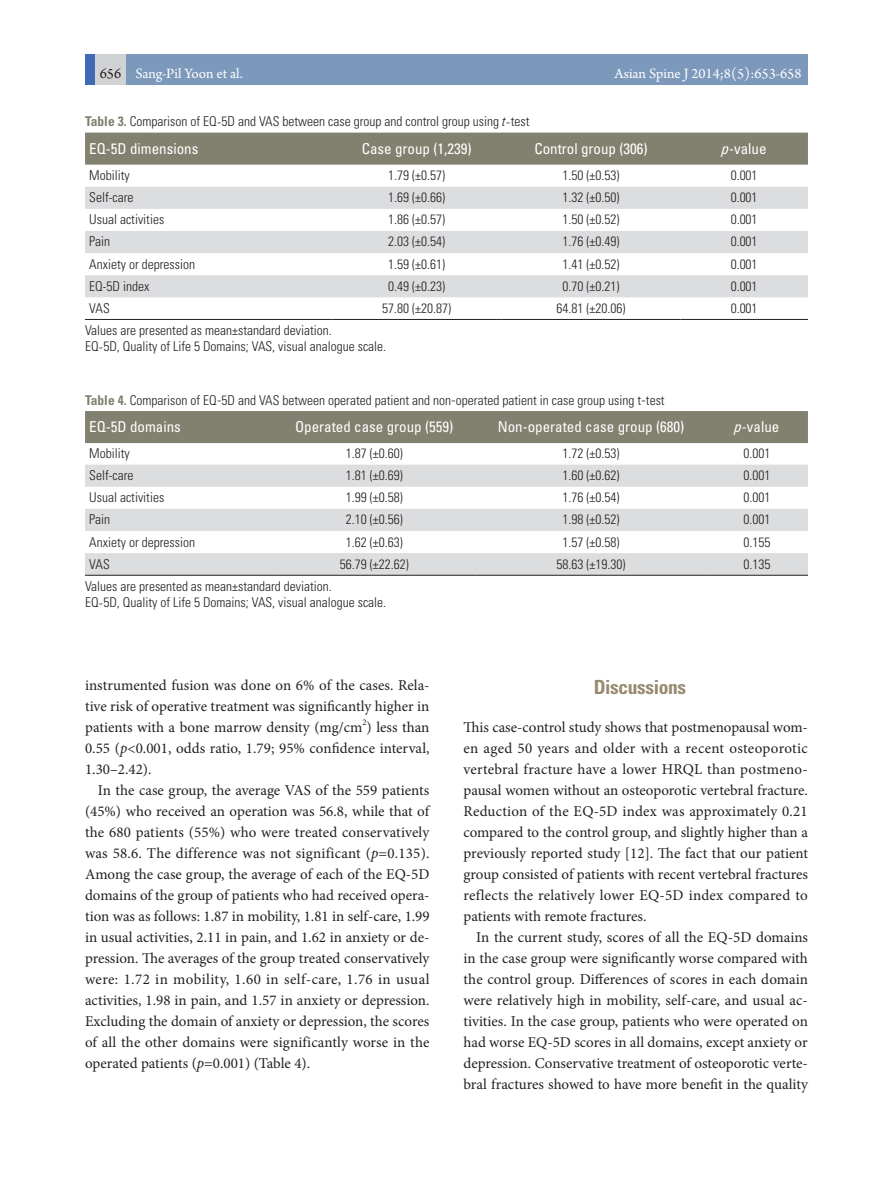
<style>
.page{position:relative;width:893px;height:1191px;background:#fff}
.page>*{position:absolute;margin:0;border:0;box-sizing:border-box;transform-origin:0 0}
.본문_대제목{font:700 condensed 19.5px "Univers LT Std";letter-spacing:-.02em;color:#988a6f}
.본문_내용{font:15px/21px "Minion Pro";color:#231f20;text-align:justify}
.본문_내용_첫문단{font:15px/21px "Minion Pro";letter-spacing:.005em;color:#231f20;text-align:justify}
.표_머리행{font:condensed 15px "Univers LT Std";color:#fff}
.t1{font:15px "Arno Pro";color:#fff}
.표_본문{font:300 condensed 13.5px "Univers LT Std";color:#231f20}
.표_그림설명{font:300 condensed 13.5px "Univers LT Std";color:#231f20}
.표_왼쪽행{font:300 condensed 13.5px "Univers LT Std";color:#231f20}
.본문_내용-2{font:8.7px "Minion Pro";color:#231f20}
.s1{color:#231f20}
.s2{font-weight:700;color:#82806e}
.s3{font-family:"Minion Pro";font-weight:400;font-stretch:normal}
.s4{font-style:italic}
</style>
<div class="page">
<div style="left:85px;top:54px;width:58px;height:30px;background:#d1d2d4"></div>
<div style="left:126px;top:54px;width:682px;height:30px;background:#7c98bb"></div>
<div style="left:85px;top:54px;width:10px;height:30px;background:#406ab4"></div>
<div style="left:85px;top:133px;width:723px;height:32px;background:#82806e"></div>
<svg style="left:85px;top:187px;width:723px;height:110px;fill:#dcdddf"></svg>
<hr style="left:85px;top:319px;width:247px;height:1px;background:#231f20">
<hr style="left:332px;top:319px;width:170px;height:1px;background:#231f20">
<hr style="left:502px;top:319px;width:178px;height:1px;background:#231f20">
<hr style="left:680px;top:319px;width:128px;height:1px;background:#231f20">
<div style="left:85px;top:411px;width:723px;height:32px;background:#82806e"></div>
<svg style="left:85px;top:464px;width:723px;height:111px;fill:#dcdddf"></svg>
<hr style="left:85px;top:575px;width:187px;height:1px;background:#231f20">
<hr style="left:272px;top:575px;width:204px;height:1px;background:#231f20">
<hr style="left:476px;top:575px;width:230px;height:1px;background:#231f20">
<hr style="left:706px;top:575px;width:102px;height:1px;background:#231f20">
<p class="t1" style="left:100px;top:65px;width:144px"><span class="s1">656</span> Sang-Pil Yoon et al.</p>
<p class="t1" style="left:614px;top:65px;width:189px">Asian Spine J 2014;8(5):653-658</p>
<p class="표_그림설명" style="left:85px;top:113px;width:446px"><span class="s2">Table 3.</span> Comparison of EQ<span class="s3">-</span>5D and VAS between case group and control group using <span class="s4">t</span><span class="s3">-</span>test</p>
<p class="표_머리행" style="left:89px;top:139px;width:111px">EQ-5D dimensions</p>
<p class="표_머리행" style="left:362px;top:139px;width:111px">Case group (1,239)</p>
<p class="표_머리행" style="left:534px;top:139px;width:115px">Control group (306)</p>
<p class="표_머리행" style="left:720px;top:139px;width:48px"><span class="s4">p</span>-value</p>
<p class="표_왼쪽행" style="left:89px;top:167px;width:42px">Mobility</p>
<p class="표_본문" style="left:388px;top:167px;width:58px">1.79 (±0.57)</p>
<p class="표_본문" style="left:563px;top:167px;width:58px">1.50 (±0.53)</p>
<p class="표_본문" style="left:731px;top:167px;width:28px">0.001</p>
<p class="표_왼쪽행" style="left:89px;top:189px;width:46px">Self-care</p>
<p class="표_본문" style="left:388px;top:189px;width:58px">1.69 (±0.66)</p>
<p class="표_본문" style="left:563px;top:189px;width:58px">1.32 (±0.50)</p>
<p class="표_본문" style="left:731px;top:189px;width:28px">0.001</p>
<p class="표_왼쪽행" style="left:89px;top:211px;width:76px">Usual activities</p>
<p class="표_본문" style="left:388px;top:211px;width:58px">1.86 (±0.57)</p>
<p class="표_본문" style="left:563px;top:211px;width:58px">1.50 (±0.52)</p>
<p class="표_본문" style="left:731px;top:211px;width:28px">0.001</p>
<p class="표_왼쪽행" style="left:89px;top:234px;width:22px">Pain</p>
<p class="표_본문" style="left:388px;top:234px;width:58px">2.03 (±0.54)</p>
<p class="표_본문" style="left:563px;top:234px;width:58px">1.76 (±0.49)</p>
<p class="표_본문" style="left:731px;top:234px;width:28px">0.001</p>
<p class="표_왼쪽행" style="left:89px;top:256px;width:107px">Anxiety or depression</p>
<p class="표_본문" style="left:388px;top:256px;width:58px">1.59 (±0.61)</p>
<p class="표_본문" style="left:563px;top:256px;width:58px">1.41 (±0.52)</p>
<p class="표_본문" style="left:731px;top:256px;width:28px">0.001</p>
<p class="표_왼쪽행" style="left:89px;top:278px;width:61px">EQ-5D index</p>
<p class="표_본문" style="left:388px;top:278px;width:58px">0.49 (±0.23)</p>
<p class="표_본문" style="left:563px;top:278px;width:58px">0.70 (±0.21)</p>
<p class="표_본문" style="left:731px;top:278px;width:28px">0.001</p>
<p class="표_왼쪽행" style="left:89px;top:300px;width:22px">VAS</p>
<p class="표_본문" style="left:382px;top:300px;width:70px">57.80 (±20.87)</p>
<p class="표_본문" style="left:557px;top:300px;width:70px">64.81 (±20.06)</p>
<p class="표_본문" style="left:731px;top:300px;width:28px">0.001</p>
<p class="표_그림설명" style="left:85px;top:322px;width:248px">Values are presented as mean±standard deviation.</p>
<p class="표_그림설명" style="left:85px;top:338px;width:303px">EQ<span class="s3">-</span>5D, Quality of Life 5 Domains; VAS, visual analogue scale.</p>
<p class="표_그림설명" style="left:85px;top:391px;width:581px"><span class="s2">Table 4.</span> Comparison of EQ<span class="s3">-</span>5D and VAS between operated patient and non<span class="s3">-</span>operated patient in case group using t<span class="s3">-</span>test</p>
<p class="표_머리행" style="left:89px;top:417px;width:93px">EQ-5D domains</p>
<p class="표_머리행" style="left:295px;top:417px;width:160px">Operated case group (559)</p>
<p class="표_머리행" style="left:498px;top:417px;width:188px">Non-operated case group (680)</p>
<p class="표_머리행" style="left:733px;top:417px;width:48px"><span class="s4">p</span>-value</p>
<p class="표_왼쪽행" style="left:89px;top:445px;width:42px">Mobility</p>
<p class="표_본문" style="left:346px;top:445px;width:58px">1.87 (±0.60)</p>
<p class="표_본문" style="left:563px;top:445px;width:58px">1.72 (±0.53)</p>
<p class="표_본문" style="left:743px;top:445px;width:28px">0.001</p>
<p class="표_왼쪽행" style="left:89px;top:467px;width:46px">Self-care</p>
<p class="표_본문" style="left:346px;top:467px;width:58px">1.81 (±0.69)</p>
<p class="표_본문" style="left:563px;top:467px;width:58px">1.60 (±0.62)</p>
<p class="표_본문" style="left:743px;top:467px;width:28px">0.001</p>
<p class="표_왼쪽행" style="left:89px;top:489px;width:76px">Usual activities</p>
<p class="표_본문" style="left:346px;top:489px;width:58px">1.99 (±0.58)</p>
<p class="표_본문" style="left:563px;top:489px;width:58px">1.76 (±0.54)</p>
<p class="표_본문" style="left:743px;top:489px;width:28px">0.001</p>
<p class="표_왼쪽행" style="left:89px;top:511px;width:22px">Pain</p>
<p class="표_본문" style="left:346px;top:511px;width:58px">2.10 (±0.56)</p>
<p class="표_본문" style="left:563px;top:511px;width:58px">1.98 (±0.52)</p>
<p class="표_본문" style="left:743px;top:511px;width:28px">0.001</p>
<p class="표_왼쪽행" style="left:89px;top:533px;width:107px">Anxiety or depression</p>
<p class="표_본문" style="left:346px;top:533px;width:58px">1.62 (±0.63)</p>
<p class="표_본문" style="left:563px;top:533px;width:58px">1.57 (±0.58)</p>
<p class="표_본문" style="left:743px;top:533px;width:28px">0.155</p>
<p class="표_왼쪽행" style="left:89px;top:556px;width:22px">VAS</p>
<p class="표_본문" style="left:340px;top:556px;width:70px">56.79 (±22.62)</p>
<p class="표_본문" style="left:557px;top:556px;width:70px">58.63 (±19.30)</p>
<p class="표_본문" style="left:743px;top:556px;width:28px">0.135</p>
<p class="표_그림설명" style="left:85px;top:578px;width:248px">Values are presented as mean±standard deviation.</p>
<p class="표_그림설명" style="left:85px;top:594px;width:303px">EQ<span class="s3">-</span>5D, Quality of Life 5 Domains; VAS, visual analogue scale.</p>
<p class="본문_내용" style="left:85px;top:675px;width:346px">instrumented fusion was done on 6% of the cases. Rela&shy;tive risk of operative treatment was significantly higher in patients with a bone marrow density (mg/cm ) less than</p>
<p class="본문_내용-2" style="left:362px;top:716px;width:6px">2</p>
<p class="본문_내용" style="left:85px;top:738px;width:346px">0.55 (<span class="s4">p</span>&lt;0.001, odds ratio, 1.79; 95% confidence interval,<br>1.30–2.42).</p>
<p class="본문_내용" style="left:85px;top:780px;width:346px;text-indent:13px">In the case group, the average VAS of the 559 patients (45%) who received an operation was 56.8, while that of the 680 patients (55%) who were treated conservatively was 58.6. The difference was not significant (<span class="s4">p</span>=0.135).<br>Among the case group, the average of each of the EQ-5D domains of the group of patients who had received opera&shy;tion was as follows: 1.87 in mobility, 1.81 in self-care, 1.99 in usual activities, 2.11 in pain, and 1.62 in anxiety or de&shy;pression. The averages of the group treated conservatively were: 1.72 in mobility, 1.60 in self-care, 1.76 in usual activities, 1.98 in pain, and 1.57 in anxiety or depression.<br>Excluding the domain of anxiety or depression, the scores of all the other domains were significantly worse in the operated patients (<span class="s4">p</span>=0.001) (Table 4).</p>
<p class="본문_대제목" style="left:594px;top:675px;width:94px">Discussions</p>
<p class="본문_내용_첫문단" style="left:463px;top:717px;width:346px">This case-control study shows that postmenopausal wom&shy;en aged 50 years and older with a recent osteoporotic vertebral fracture have a lower HRQL than postmeno&shy;pausal women without an osteoporotic vertebral fracture.<br>Reduction of the EQ-5D index was approximately 0.21 compared to the control group, and slightly higher than a previously reported study [12]. The fact that our patient group consisted of patients with recent vertebral fractures reflects the relatively lower EQ-5D index compared to patients with remote fractures.</p>
<p class="본문_내용" style="left:463px;top:927px;width:346px;text-indent:13px">In the current study, scores of all the EQ-5D domains in the case group were significantly worse compared with the control group. Differences of scores in each domain were relatively high in mobility, self-care, and usual ac&shy;tivities. In the case group, patients who were operated on had worse EQ-5D scores in all domains, except anxiety or depression. Conservative treatment of osteoporotic verte&shy;bral fractures showed to have more benefit in the quality</p>
</div>
